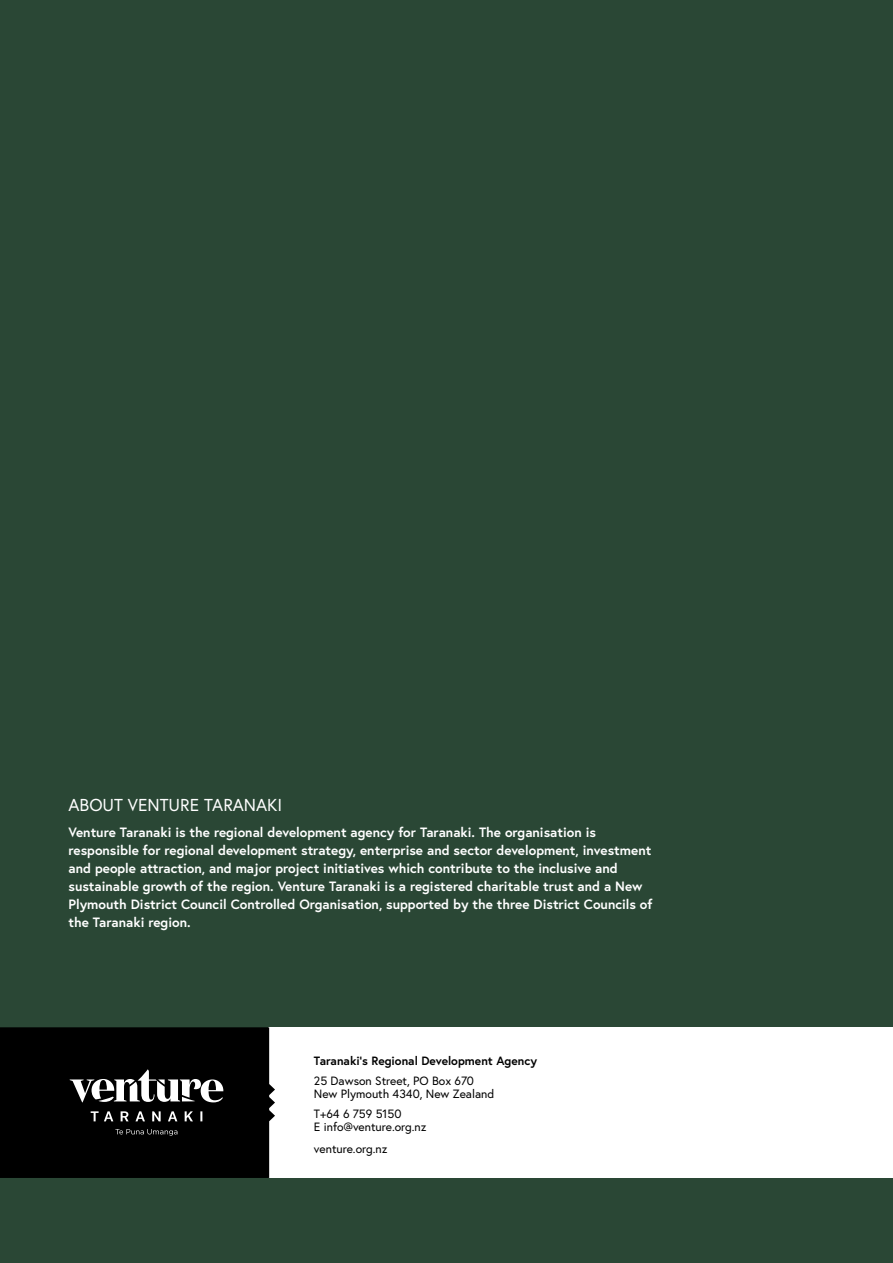
<style>
.page{position:relative;width:893px;height:1263px;background:#2a4735}
.page>*{position:absolute;margin:0;border:0;box-sizing:border-box;transform-origin:0 0}
.t1{font:17.25px "Europa";color:#fff}
.t2{font:700 13.5px/18px "Europa";color:#fff}
.t3{font:12px/13.5px "Europa";color:#000}
.t4{font:700 12px "Europa";color:#000}
</style>
<div class="page">
<div style="left:269px;top:1027px;width:624px;height:151px;background:#fff"></div>
<svg style="left:0;top:1027px;width:275px;height:151px"></svg>
<p class="t1" style="left:69px;top:794px;width:215px">ABOUT VENTURE TARANAKI</p>
<p class="t2" style="left:69px;top:823px;width:585px">Venture Taranaki is the regional development agency for Taranaki. The organisation is responsible for regional development strategy, enterprise and sector development, investment and people attraction, and major project initiatives which contribute to the inclusive and sustainable growth of the region. Venture Taranaki is a registered charitable trust and a New Plymouth District Council Controlled Organisation, supported by the three District Councils of the Taranaki region.</p>
<p class="t4" style="left:314px;top:1052px;width:225px">Taranaki’s Regional Development Agency</p>
<p class="t3" style="left:314px;top:1073px;width:182px">25 Dawson Street, PO Box 670<br>New Plymouth 4340, New Zealand</p>
<p class="t3" style="left:314px;top:1107px;width:114px">T+64 6 759 5150<br>E info@venture.org.nz</p>
<p class="t3" style="left:314px;top:1142px;width:75px">venture.org.nz</p>
</div>
